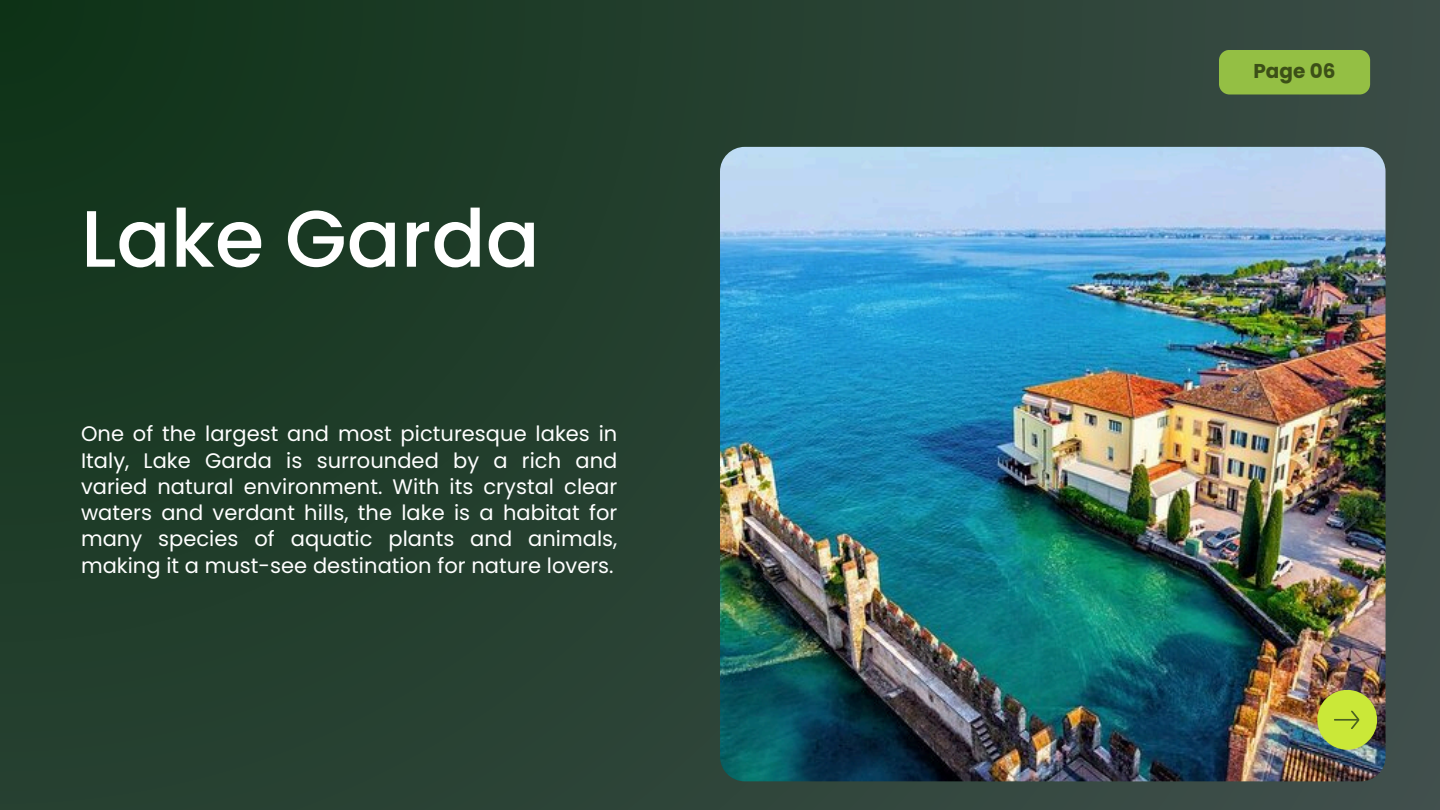
<style>
.page{position:relative;width:1440px;height:810px;background:#fff}
.page>*{position:absolute;margin:0;border:0;box-sizing:border-box;transform-origin:0 0}
.t1{font:500 79.9px "Poppins";color:#fff}
.t2{font:21px/26.2px "Poppins";color:#fff;text-align:justify}
.t3{font:700 20px "Poppins";color:#3c5017}
</style>
<div class="page">
<div style="left:0;top:0;width:1440px;height:810px;background:linear-gradient(to right,#163720,#3b4c46)"></div>
<div style="left:1219px;top:50px;width:151px;height:44px;background:#94bf44;border-radius:10px"></div>
<img style="left:720px;top:147px;width:666px;height:634px;border-radius:25px">
<div style="left:1317px;top:690px;width:60px;height:60px;background:#cae838;border-radius:50%"></div>
<svg style="left:1334px;top:711px;width:25px;height:18px"></svg>
<p class="t1" style="left:81px;top:183px;width:460px">Lake Garda</p>
<p class="t2" style="left:81px;top:421px;width:538px">One of the largest and most picturesque lakes in Italy, Lake Garda is surrounded by a rich and varied natural environment. With its crystal clear waters and verdant hills, the lake is a habitat for many species of aquatic plants and animals, making it a must-see destination for nature lovers.</p>
<h1 class="t3" style="left:1253px;top:57px;width:84px">Page 06</h1>
</div>
